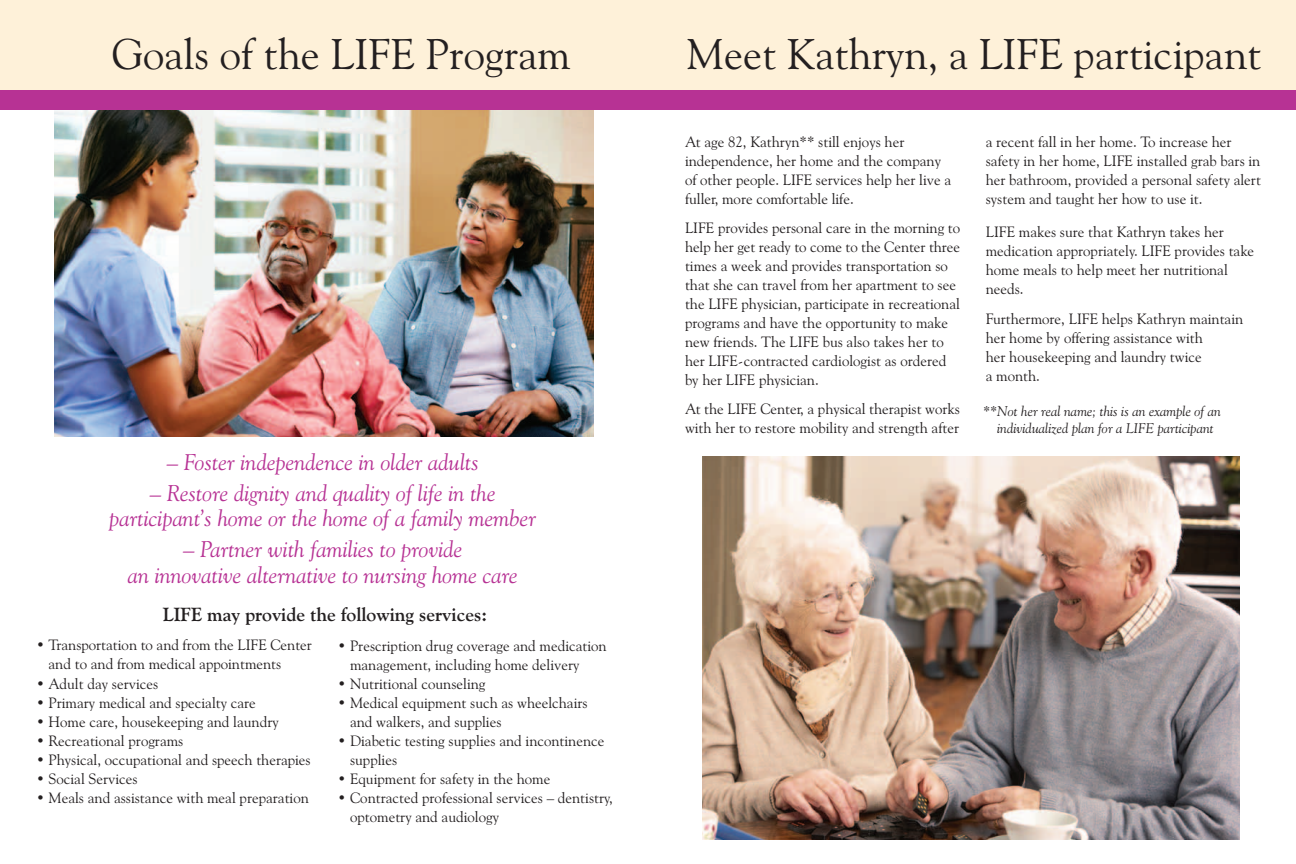
<style>
.page{position:relative;width:1296px;height:864px;background:#fff}
.page>*{position:absolute;margin:0;border:0;box-sizing:border-box;transform-origin:0 0}
.t1{font:43px "Goudy Old Style BT";color:#231f20}
.t2{font:italic 22.7px/25.6px "Goudy Old Style BT";color:#b73294;text-align:center}
.t3{font:700 19px "Goudy Old Style BT";color:#231f20}
.t4{font:15px/19px "Goudy Old Style BT";color:#231f20}
.t5{font:italic 14px/17px "Goudy Old Style BT";color:#231f20;text-align:center}
</style>
<div class="page">
<div style="left:0;top:0;width:1296px;height:99px;background:#fef1d9"></div>
<img style="left:54px;top:110px;width:540px;height:326px">
<div style="left:0;top:90px;width:648px;height:20px;background:#b73294"></div>
<div style="left:648px;top:90px;width:648px;height:20px;background:#b73294"></div>
<img style="left:703px;top:456px;width:537px;height:384px">
<h1 class="t1" style="left:112px;top:28px;width:460px">Goals of the LIFE Program</h1>
<h2 class="t2" style="left:167px;top:449px;width:314px">– Foster independence in older adults</h2>
<h2 class="t2" style="left:109px;top:480px;width:428px">– Restore dignity and quality of life in the participant’s home or the home of a family member</h2>
<h2 class="t2" style="left:128px;top:536px;width:392px">– Partner with families to provide<br>an innovative alternative to nursing home care</h2>
<p class="t3" style="left:163px;top:603px;width:326px">LIFE may provide the following services:</p>
<p class="t4" style="left:49px;top:636px;width:265px;text-indent:-13px">• Transportation to and from the LIFE Center and to and from medical appointments</p>
<p class="t4" style="left:36px;top:674px;width:124px">• Adult day services</p>
<p class="t4" style="left:36px;top:693px;width:221px">• Primary medical and specialty care</p>
<p class="t4" style="left:36px;top:712px;width:244px">• Home care, housekeeping and laundry</p>
<p class="t4" style="left:36px;top:731px;width:149px">• Recreational programs</p>
<p class="t4" style="left:36px;top:750px;width:276px">• Physical, occupational and speech therapies</p>
<p class="t4" style="left:36px;top:769px;width:103px">• Social Services</p>
<p class="t4" style="left:36px;top:788px;width:274px">• Meals and assistance with meal preparation</p>
<p class="t4" style="left:350px;top:636px;width:258px;text-indent:-13px">• Prescription drug coverage and medication management, including home delivery</p>
<p class="t4" style="left:337px;top:674px;width:149px">• Nutritional counseling</p>
<p class="t4" style="left:350px;top:693px;width:239px;text-indent:-13px">• Medical equipment such as wheelchairs and walkers, and supplies</p>
<p class="t4" style="left:350px;top:731px;width:256px;text-indent:-13px">• Diabetic testing supplies and incontinence supplies</p>
<p class="t4" style="left:337px;top:769px;width:214px">• Equipment for safety in the home</p>
<p class="t4" style="left:350px;top:788px;width:264px;text-indent:-13px">• Contracted professional services – dentistry, optometry and audiology</p>
<h1 class="t1" style="left:686px;top:28px;width:577px">Meet Kathryn, a LIFE participant</h1>
<p class="t4" style="left:685px;top:132px;width:268px">At age 82, Kathryn** still enjoys her independence, her home and the company of other people. LIFE services help her live a fuller, more comfortable life.</p>
<p class="t4" style="left:685px;top:218px;width:277px">LIFE provides personal care in the morning to help her get ready to come to the Center three times a week and provides transportation so that she can travel from her apartment to see the LIFE physician, participate in recreational programs and have the opportunity to make new friends. The LIFE bus also takes her to her LIFE-contracted cardiologist as ordered by her LIFE physician.</p>
<p class="t4" style="left:685px;top:399px;width:277px">At the LIFE Center, a physical therapist works with her to restore mobility and strength after</p>
<p class="t4" style="left:986px;top:132px;width:277px">a recent fall in her home. To increase her safety in her home, LIFE installed grab bars in her bathroom, provided a personal safety alert system and taught her how to use it.</p>
<p class="t4" style="left:986px;top:222px;width:270px">LIFE makes sure that Kathryn takes her medication appropriately. LIFE provides take home meals to help meet her nutritional needs.</p>
<p class="t4" style="left:986px;top:309px;width:259px">Furthermore, LIFE helps Kathryn maintain her home by offering assistance with<br>her housekeeping and laundry twice<br>a month.</p>
<p class="t5" style="left:983px;top:403px;width:240px">**Not her real name; this is an example of an individualized plan for a LIFE participant</p>
</div>
